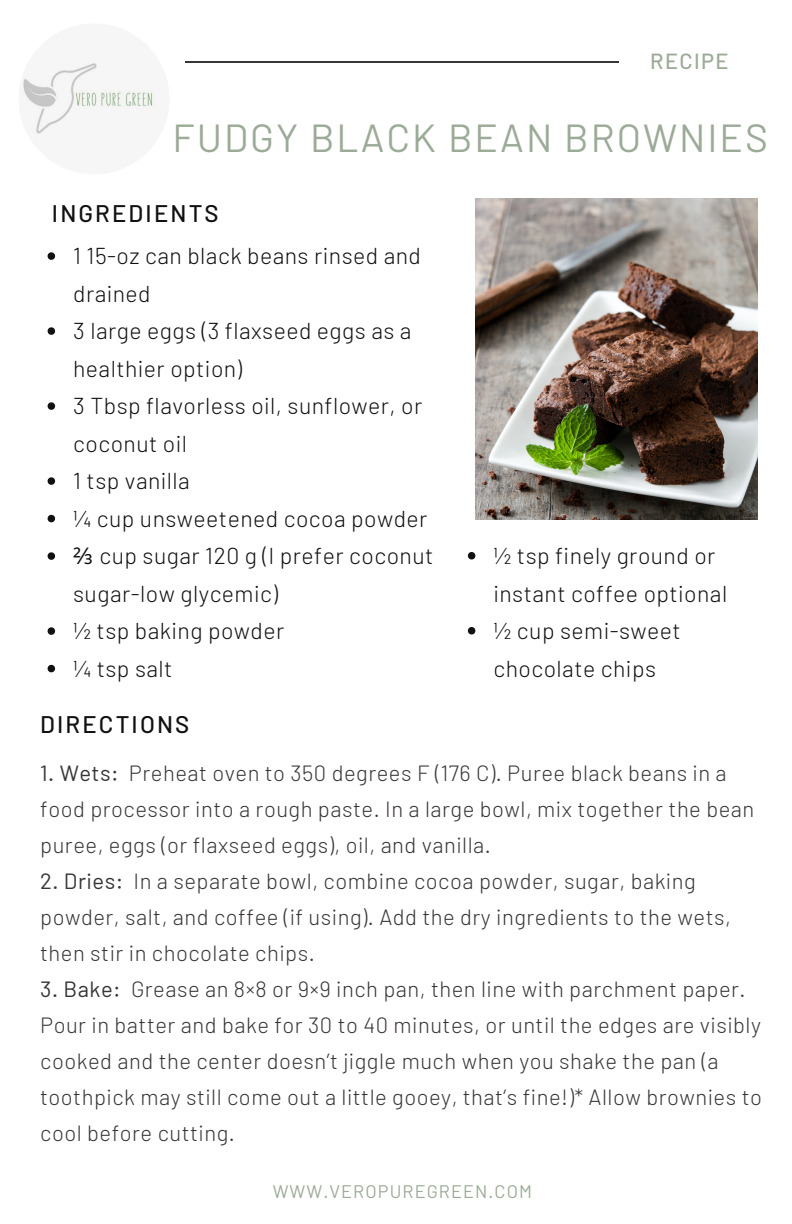
<style>
.page{position:relative;width:792px;height:1224px;background:#fff}
.page>*{position:absolute;margin:0;border:0;box-sizing:border-box;transform-origin:0 0}
.t1{font:39px "Barlow";letter-spacing:.05em;color:#9cab98}
.t2{font:500 24px "Barlow";letter-spacing:.09em;color:#121111}
.t3{font:300 23px/37.6px "Barlow";letter-spacing:.02em;color:#121111}
.t4{font:300 22px/36px "Barlow";letter-spacing:.025em;color:#383536}
.t5{font:500 21.8px "Barlow";letter-spacing:.06em;color:#9cab98}
.t6{font:18.2px "Barlow";letter-spacing:.06em;color:#9cab98}
.s1{font-family:"Noto Sans";font-weight:400}
.s2{font-weight:400}
</style>
<div class="page">
<img style="left:476px;top:199px;width:282px;height:321px">
<hr style="left:185px;top:61px;width:434px;height:2px;background:#383536">
<img style="left:19px;top:23px;width:151px;height:151px;border-radius:50%">
<svg style="left:468px;top:552px;width:7px;height:8px"></svg>
<svg style="left:468px;top:627px;width:7px;height:7px"></svg>
<svg style="left:48px;top:252px;width:7px;height:8px"></svg>
<svg style="left:48px;top:327px;width:7px;height:8px"></svg>
<svg style="left:48px;top:402px;width:7px;height:8px"></svg>
<svg style="left:48px;top:477px;width:7px;height:8px"></svg>
<svg style="left:48px;top:515px;width:7px;height:7px"></svg>
<svg style="left:48px;top:552px;width:7px;height:8px"></svg>
<svg style="left:48px;top:627px;width:7px;height:8px"></svg>
<svg style="left:48px;top:665px;width:7px;height:7px"></svg>
<p class="t5" style="left:650px;top:48px;width:80px">RECIPE</p>
<p class="t1" style="left:173px;top:113px;width:597px">FUDGY BLACK BEAN BROWNIES</p>
<p class="t2" style="left:52px;top:198px;width:168px">INGREDIENTS</p>
<p class="t3" style="left:73px;top:236px;width:349px">1 15-oz can black beans rinsed and drained</p>
<p class="t3" style="left:73px;top:311px;width:340px">3 large eggs (3 flaxseed eggs as a healthier option)</p>
<p class="t3" style="left:73px;top:386px;width:351px">3 Tbsp flavorless oil, sunflower, or coconut oil</p>
<p class="t3" style="left:73px;top:461px;width:118px">1 tsp vanilla</p>
<p class="t3" style="left:73px;top:499px;width:356px">¼ cup unsweetened cocoa powder</p>
<p class="t3" style="left:73px;top:536px;width:362px"><span class="s1">⅔</span> cup sugar 120 g (I prefer coconut sugar-low glycemic)</p>
<p class="t3" style="left:73px;top:611px;width:213px">½ tsp baking powder</p>
<p class="t3" style="left:73px;top:649px;width:101px">¼ tsp salt</p>
<p class="t2" style="left:40px;top:709px;width:151px">DIRECTIONS</p>
<p class="t3" style="left:493px;top:536px;width:235px">½ tsp finely ground or instant coffee optional</p>
<p class="t3" style="left:493px;top:611px;width:189px">½ cup semi-sweet chocolate chips</p>
<p class="t4" style="left:40px;top:754px;width:716px"><span class="s2">1. Wets:</span> Preheat oven to 350 degrees F (176 C). Puree black beans in a food processor into a rough paste. In a large bowl, mix together the bean puree, eggs (or flaxseed eggs), oil, and vanilla.</p>
<p class="t4" style="left:40px;top:862px;width:692px"><span class="s2">2. Dries:</span> In a separate bowl, combine cocoa powder, sugar, baking powder, salt, and coffee (if using). Add the dry ingredients to the wets, then stir in chocolate chips.</p>
<p class="t4" style="left:40px;top:970px;width:723px"><span class="s2">3. Bake:</span> Grease an 8×8 or 9×9 inch pan, then line with parchment paper.<br>Pour in batter and bake for 30 to 40 minutes, or until the edges are visibly cooked and the center doesn’t jiggle much when you shake the pan (a toothpick may still come out a little gooey, that’s fine!)* Allow brownies to cool before cutting.</p>
<p class="t6" style="left:273px;top:1180px;width:261px">WWW.VEROPUREGREEN.COM</p>
</div>
